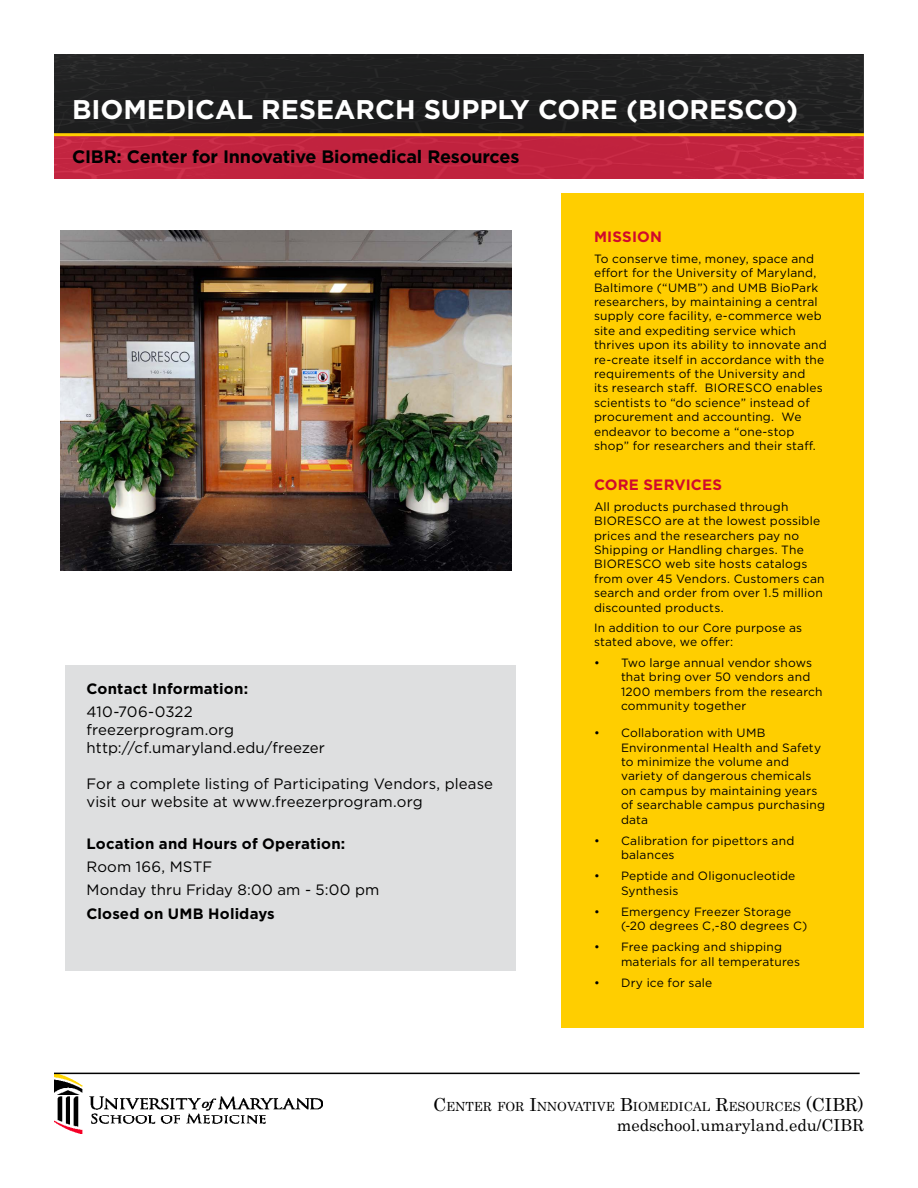
<style>
.page{position:relative;width:918px;height:1188px;background:#fff}
.page>*{position:absolute;margin:0;border:0;box-sizing:border-box;transform-origin:0 0}
.t1{font:700 27px "Gotham";color:#fff}
.t2{font:700 18px "Gotham";letter-spacing:-.01em;color:#000}
.t3{font:16.5px "Century";color:#000}
.t4{font:15px/18px "Gotham";letter-spacing:.005em;color:#000}
.t5{font:700 15px "Gotham";letter-spacing:.01em;color:#000}
.t6{font:700 15px "Gotham";letter-spacing:.01em;color:#d00a2c}
.t7{font:12.6px "Century";color:#000}
.t8{font:12px/14.4px "Gotham";letter-spacing:.015em;color:#000}
.s1{font-size:18px}
.s2{font-style:inherit}
</style>
<div class="page">
<div style="left:562px;top:193px;width:302px;height:835px;background:#ffce00"></div>
<div style="left:54px;top:54px;width:810px;height:80px;background:#1f1f20"></div>
<div style="left:54px;top:134px;width:810px;height:44px;background:#c1233f"></div>
<hr style="left:54px;top:133px;width:810px;height:3px;background:#ffce00">
<img style="left:54px;top:1074px;width:269px;height:60px">
<hr style="left:54px;top:1073px;width:806px;height:1px;background:#000">
<div style="left:66px;top:665px;width:450px;height:306px;background:#dedfe0"></div>
<img style="left:60px;top:230px;width:451px;height:341px">
<h1 class="t1" style="left:72px;top:92px;width:728px">biomedical research supply core (bioresco)</h1>
<h2 class="t2" style="left:72px;top:145px;width:449px">CIBR: Center for I nnovative Biomedical Resources</h2>
<p class="t5" style="left:87px;top:678px;width:163px">Contact I nformation:</p>
<p class="t4" style="left:87px;top:703px;width:240px">410-706-0322 freezerprogram.org http://cf.umaryland.edu/freezer</p>
<p class="t4" style="left:87px;top:775px;width:408px">For a complete listing of Participating Vendors, please visit our website at www.freezerprogram.org</p>
<p class="t5" style="left:87px;top:833px;width:260px">Location and Hours of Operation:</p>
<p class="t4" style="left:87px;top:855px;width:294px;line-height:23.4px">Room 166, MSTF<br>Monday thru Friday 8:00 am - 5:00 pm</p>
<p class="t5" style="left:87px;top:903px;width:190px">Closed on U MB Holidays</p>
<p class="t6" style="left:594px;top:227px;width:69px">Mission</p>
<p class="t8" style="left:594px;top:251px;width:234px">To conserve time, money, space and effort for the University of Maryland, Baltimore (“UMB”) and UMB BioPark researchers, by maintaining a central supply core facility, e-commerce web site and expediting service which thrives upon its ability to innovate and re-create itself in accordance with the requirements of the University and<br>its research staff. BIORESCO enables scientists to “do science” instead of procurement and accounting. We endeavor to become a “one-stop shop” for researchers and their staff.</p>
<p class="t6" style="left:594px;top:475px;width:128px">CORE SERVICES</p>
<p class="t8" style="left:594px;top:499px;width:232px">All products purchased through<br>BIORESCO are at the lowest possible prices and the researchers pay no<br>Shipping or Handling charges. The<br>BIORESCO web site hosts catalogs from over 45 Vendors. Customers can search and order from over 1.5 million discounted products.</p>
<p class="t8" style="left:594px;top:620px;width:210px">In addition to our Core purpose as stated above, we offer:</p>
<p class="t8" style="left:621px;top:655px;width:203px;text-indent:-27px">• Two large annual vendor shows that bring over 50 vendors and<br>1200 members from the research community together</p>
<p class="t8" style="left:621px;top:726px;width:206px;text-indent:-27px">• Collaboration with UMB<br>Environmental Health and Safety to minimize the volume and variety of dangerous chemicals on campus by maintaining years of searchable campus purchasing data</p>
<p class="t8" style="left:621px;top:833px;width:175px;text-indent:-27px">• Calibration for pipettors and balances</p>
<p class="t8" style="left:621px;top:869px;width:176px;text-indent:-27px">• Peptide and Oligonucleotide<br>Synthesis</p>
<p class="t8" style="left:621px;top:904px;width:188px;text-indent:-27px">• Emergency Freezer Storage (-20 degrees C,-80 degrees C)</p>
<p class="t8" style="left:621px;top:940px;width:181px;text-indent:-27px">• Free packing and shipping materials for all temperatures</p>
<p class="t8" style="left:594px;top:975px;width:120px">• Dry ice for sale</p>
<p class="t7" style="left:433px;top:1096px;width:432px"><span class="s1">C</span>ENTER FOR <span class="s1">I</span>NNOVATIVE <span class="s1">B</span>IOMEDICAL <span class="s1">R</span>ESOURCES <span class="s1">(CIBR)</span></p>
<h3 class="t3" style="left:617px;top:1111px;width:249px">medschool.umaryland.edu<span class="s2">/</span>CIBR</h3>
</div>
